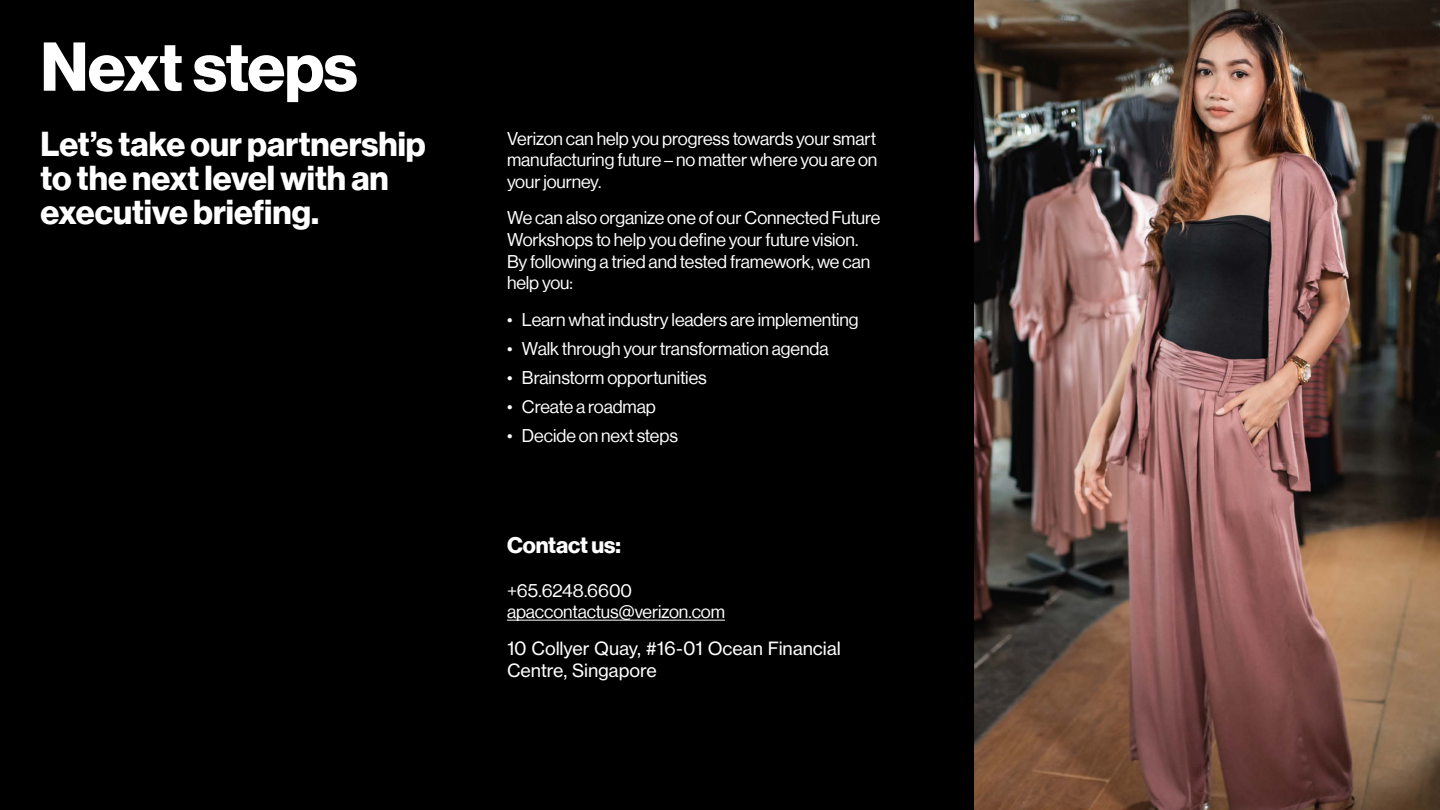
<style>
.page{position:relative;width:1440px;height:810px;background:#fff}
.page>*{position:absolute;margin:0;border:0;box-sizing:border-box;transform-origin:0 0}
.t1{font:700 67.5px "Verizon NH Ge DS";letter-spacing:-.02em;color:#fff}
.t2{font:700 33.75px/33.8px "Verizon NH Ge DS";color:#fff}
.t3{font:700 22.5px "Verizon NH Ge DS";letter-spacing:-.005em;color:#fff}
.t4{font:18px/21.6px "Verizon NH Ge DS";letter-spacing:-.005em;color:#fff}
.t5{font:18px/21.6px "Verizon NHGTX";letter-spacing:-.005em;color:#fff}
</style>
<div class="page">
<img style="left:974px;top:0;width:466px;height:810px">
<div style="left:0;top:0;width:974px;height:810px;background:#000"></div>
<hr style="left:507px;top:620px;width:218px;height:1px;background:#fff">
<h1 class="t1" style="left:40px;top:28px;width:319px">Next steps</h1>
<h2 class="t2" style="left:40px;top:127px;width:387px">Let’s take our partnership to the next level with an executive briefing.</h2>
<p class="t4" style="left:507px;top:127px;width:372px;text-align:justify">Verizon can help you progress towards your smart manufacturing future – no matter where you are on your journey.</p>
<p class="t4" style="left:507px;top:207px;width:375px">We can also organize one of our Connected Future Workshops to help you define your future vision.<br>By following a tried and tested framework, we can help you:</p>
<p class="t4" style="left:507px;top:308px;width:353px">• Learn what industry leaders are implementing</p>
<p class="t4" style="left:507px;top:337px;width:323px">• Walk through your transformation agenda</p>
<p class="t4" style="left:507px;top:367px;width:201px">• Brainstorm opportunities</p>
<p class="t4" style="left:507px;top:396px;width:150px">• Create a roadmap</p>
<p class="t4" style="left:507px;top:425px;width:172px">• Decide on next steps</p>
<p class="t3" style="left:507px;top:532px;width:116px">Contact us:</p>
<p class="t4" style="left:507px;top:579px;width:220px">+65.6248.6600 apaccontactus@verizon.com</p>
<p class="t5" style="left:507px;top:637px;width:335px">10 Collyer Quay, #16-01 Ocean Financial<br>Centre, Singapore</p>
</div>
